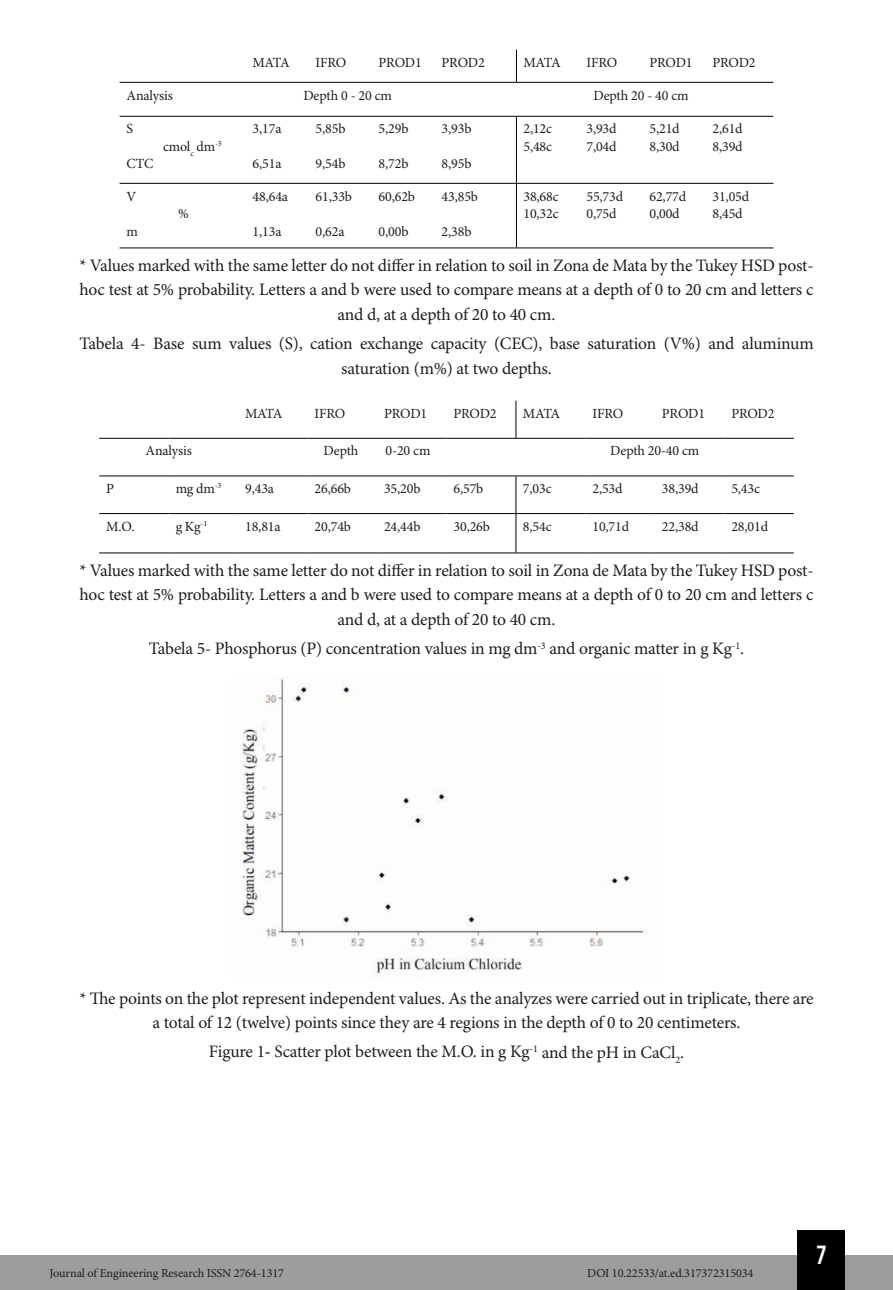
<style>
.page{position:relative;width:893px;height:1290px;background:#fff}
.page>*{position:absolute;margin:0;border:0;box-sizing:border-box;transform-origin:0 0}
.t1{font:26.25px "Bebas Kai";color:#fff}
.t2{font:17.5px/24.5px "Minion Pro";letter-spacing:-.01em;color:#1d1d1b;text-align:center}
.t3{font:14px "Minion Pro";letter-spacing:-.01em;color:#1d1d1b}
.t4{font:12.25px "Minion Pro";letter-spacing:-.01em;color:#1d1d1b}
.s1{font-weight:700}
</style>
<div class="page">
<div style="left:0;top:1255px;width:893px;height:35px;background:#9d9d9d"></div>
<div style="left:797px;top:1230px;width:48px;height:60px;background:#000"></div>
<hr style="left:516px;top:50px;width:1px;height:32px;background:#020203">
<hr style="left:120px;top:82px;width:396px;height:1px;background:#020203">
<hr style="left:516px;top:82px;width:257px;height:1px;background:#020203">
<hr style="left:120px;top:116px;width:396px;height:1px;background:#020203">
<hr style="left:516px;top:116px;width:257px;height:1px;background:#020203">
<hr style="left:516px;top:117px;width:1px;height:66px;background:#020203">
<hr style="left:120px;top:183px;width:396px;height:1px;background:#020203">
<hr style="left:516px;top:183px;width:257px;height:1px;background:#020203">
<hr style="left:516px;top:184px;width:1px;height:63px;background:#020203">
<hr style="left:120px;top:247px;width:396px;height:1px;background:#020203">
<hr style="left:516px;top:247px;width:257px;height:1px;background:#020203">
<hr style="left:99px;top:438px;width:70px;height:1px;background:#020203">
<hr style="left:169px;top:438px;width:69px;height:1px;background:#020203">
<hr style="left:238px;top:438px;width:70px;height:1px;background:#020203">
<hr style="left:308px;top:438px;width:69px;height:1px;background:#020203">
<hr style="left:377px;top:438px;width:69px;height:1px;background:#020203">
<hr style="left:446px;top:438px;width:70px;height:1px;background:#020203">
<hr style="left:516px;top:438px;width:69px;height:1px;background:#020203">
<hr style="left:585px;top:438px;width:70px;height:1px;background:#020203">
<hr style="left:655px;top:438px;width:69px;height:1px;background:#020203">
<hr style="left:724px;top:438px;width:70px;height:1px;background:#020203">
<hr style="left:99px;top:475px;width:70px;height:1px;background:#020203">
<hr style="left:169px;top:475px;width:69px;height:1px;background:#020203">
<hr style="left:238px;top:475px;width:70px;height:1px;background:#020203">
<hr style="left:308px;top:475px;width:69px;height:1px;background:#020203">
<hr style="left:377px;top:475px;width:69px;height:1px;background:#020203">
<hr style="left:446px;top:475px;width:70px;height:1px;background:#020203">
<hr style="left:516px;top:475px;width:69px;height:1px;background:#020203">
<hr style="left:585px;top:475px;width:70px;height:1px;background:#020203">
<hr style="left:655px;top:475px;width:69px;height:1px;background:#020203">
<hr style="left:724px;top:475px;width:70px;height:1px;background:#020203">
<hr style="left:99px;top:513px;width:70px;height:1px;background:#020203">
<hr style="left:169px;top:513px;width:69px;height:1px;background:#020203">
<hr style="left:238px;top:513px;width:70px;height:1px;background:#020203">
<hr style="left:308px;top:513px;width:69px;height:1px;background:#020203">
<hr style="left:377px;top:513px;width:69px;height:1px;background:#020203">
<hr style="left:516px;top:513px;width:69px;height:1px;background:#020203">
<hr style="left:585px;top:513px;width:70px;height:1px;background:#020203">
<hr style="left:655px;top:513px;width:69px;height:1px;background:#020203">
<hr style="left:724px;top:513px;width:70px;height:1px;background:#020203">
<hr style="left:99px;top:552px;width:70px;height:1px;background:#020203">
<hr style="left:169px;top:552px;width:69px;height:1px;background:#020203">
<hr style="left:238px;top:552px;width:70px;height:1px;background:#020203">
<hr style="left:308px;top:552px;width:69px;height:1px;background:#020203">
<hr style="left:377px;top:552px;width:69px;height:1px;background:#020203">
<hr style="left:516px;top:552px;width:69px;height:1px;background:#020203">
<hr style="left:585px;top:552px;width:70px;height:1px;background:#020203">
<hr style="left:655px;top:552px;width:69px;height:1px;background:#020203">
<hr style="left:724px;top:552px;width:70px;height:1px;background:#020203">
<hr style="left:515px;top:476px;width:1px;height:37px;background:#020203">
<hr style="left:446px;top:513px;width:70px;height:1px;background:#020203">
<hr style="left:515px;top:514px;width:1px;height:38px;background:#020203">
<hr style="left:446px;top:552px;width:70px;height:1px;background:#020203">
<hr style="left:515px;top:401px;width:1px;height:37px;background:#020203">
<img style="left:242px;top:678px;width:405px;height:298px">
<p class="t3" style="left:253px;top:54px;width:39px">MATA</p>
<p class="t3" style="left:316px;top:54px;width:32px">IFRO</p>
<p class="t3" style="left:379px;top:54px;width:45px">PROD1</p>
<p class="t3" style="left:442px;top:54px;width:45px">PROD2</p>
<p class="t3" style="left:523px;top:54px;width:39px">MATA</p>
<p class="t3" style="left:586px;top:54px;width:32px">IFRO</p>
<p class="t3" style="left:649px;top:54px;width:45px">PROD1</p>
<p class="t3" style="left:712px;top:54px;width:45px">PROD2</p>
<p class="t3" style="left:127px;top:87px;width:48px">Analysis</p>
<p class="t3" style="left:303px;top:87px;width:90px">Depth 0 - 20 cm</p>
<p class="t3" style="left:593px;top:87px;width:97px">Depth 20 - 40 cm</p>
<p class="t3" style="left:127px;top:121px;width:8px">S</p>
<p class="t3" style="left:253px;top:121px;width:30px">3,17a</p>
<p class="t3" style="left:316px;top:121px;width:31px">5,85b</p>
<p class="t3" style="left:379px;top:121px;width:31px">5,29b</p>
<p class="t3" style="left:442px;top:121px;width:31px">3,93b</p>
<p class="t3" style="left:163px;top:138px;width:60px">cmol<sub>c</sub> dm<sup>-3</sup></p>
<p class="t3" style="left:127px;top:156px;width:28px">CTC</p>
<p class="t3" style="left:253px;top:156px;width:30px">6,51a</p>
<p class="t3" style="left:316px;top:156px;width:31px">9,54b</p>
<p class="t3" style="left:379px;top:156px;width:31px">8,72b</p>
<p class="t3" style="left:442px;top:156px;width:31px">8,95b</p>
<p class="t3" style="left:523px;top:121px;width:30px">2,12c</p>
<p class="t3" style="left:586px;top:121px;width:32px">3,93d</p>
<p class="t3" style="left:649px;top:121px;width:32px">5,21d</p>
<p class="t3" style="left:712px;top:121px;width:32px">2,61d</p>
<p class="t3" style="left:523px;top:138px;width:30px">5,48c</p>
<p class="t3" style="left:586px;top:138px;width:32px">7,04d</p>
<p class="t3" style="left:649px;top:138px;width:32px">8,30d</p>
<p class="t3" style="left:712px;top:138px;width:32px">8,39d</p>
<p class="t3" style="left:523px;top:188px;width:37px">38,68c</p>
<p class="t3" style="left:586px;top:188px;width:38px">55,73d</p>
<p class="t3" style="left:649px;top:188px;width:38px">62,77d</p>
<p class="t3" style="left:712px;top:188px;width:38px">31,05d</p>
<p class="t3" style="left:523px;top:205px;width:37px">10,32c</p>
<p class="t3" style="left:586px;top:205px;width:32px">0,75d</p>
<p class="t3" style="left:649px;top:205px;width:32px">0,00d</p>
<p class="t3" style="left:712px;top:205px;width:32px">8,45d</p>
<p class="t2" style="left:79px;top:254px;width:736px">* Values marked with the same letter do not differ in relation to soil in Zona de Mata by the Tukey HSD post&shy;hoc test at 5% probability. Letters a and b were used to compare means at a depth of 0 to 20 cm and letters c and d, at a depth of 20 to 40 cm.</p>
<p class="t2" style="left:79px;top:332px;width:736px">Tabela 4- Base sum values (S), cation exchange capacity (CEC), base saturation (V%) and aluminum saturation (m%) at two depths.</p>
<p class="t3" style="left:245px;top:405px;width:39px">MATA</p>
<p class="t3" style="left:315px;top:405px;width:32px">IFRO</p>
<p class="t3" style="left:384px;top:405px;width:45px">PROD1</p>
<p class="t3" style="left:453px;top:405px;width:45px">PROD2</p>
<p class="t3" style="left:523px;top:405px;width:39px">MATA</p>
<p class="t3" style="left:592px;top:405px;width:32px">IFRO</p>
<p class="t3" style="left:662px;top:405px;width:45px">PROD1</p>
<p class="t3" style="left:731px;top:405px;width:45px">PROD2</p>
<p class="t3" style="left:146px;top:443px;width:48px">Analysis</p>
<p class="t3" style="left:324px;top:443px;width:36px">Depth</p>
<p class="t3" style="left:386px;top:443px;width:46px">0-20 cm</p>
<p class="t3" style="left:610px;top:443px;width:91px">Depth 20-40 cm</p>
<p class="t3" style="left:106px;top:480px;width:9px">P</p>
<p class="t3" style="left:176px;top:480px;width:47px">mg dm<sup>-3</sup></p>
<p class="t3" style="left:245px;top:480px;width:30px">9,43a</p>
<p class="t3" style="left:315px;top:480px;width:38px">26,66b</p>
<p class="t3" style="left:384px;top:480px;width:38px">35,20b</p>
<p class="t3" style="left:453px;top:480px;width:31px">6,57b</p>
<p class="t3" style="left:523px;top:480px;width:30px">7,03c</p>
<p class="t3" style="left:592px;top:480px;width:32px">2,53d</p>
<p class="t3" style="left:662px;top:480px;width:38px">38,39d</p>
<p class="t3" style="left:731px;top:480px;width:30px">5,43c</p>
<p class="t3" style="left:106px;top:518px;width:30px">M.O.</p>
<p class="t3" style="left:176px;top:518px;width:33px">g Kg<sup>-1</sup></p>
<p class="t3" style="left:245px;top:518px;width:37px">18,81a</p>
<p class="t3" style="left:315px;top:518px;width:38px">20,74b</p>
<p class="t3" style="left:384px;top:518px;width:38px">24,44b</p>
<p class="t3" style="left:453px;top:518px;width:38px">30,26b</p>
<p class="t3" style="left:523px;top:518px;width:30px">8,54c</p>
<p class="t3" style="left:592px;top:518px;width:38px">10,71d</p>
<p class="t3" style="left:662px;top:518px;width:38px">22,38d</p>
<p class="t3" style="left:731px;top:518px;width:38px">28,01d</p>
<p class="t2" style="left:79px;top:559px;width:736px">* Values marked with the same letter do not differ in relation to soil in Zona de Mata by the Tukey HSD post&shy;hoc test at 5% probability. Letters a and b were used to compare means at a depth of 0 to 20 cm and letters c and d, at a depth of 20 to 40 cm.</p>
<p class="t2" style="left:149px;top:637px;width:597px">Tabela 5- Phosphorus (P) concentration values in mg dm<sup>-3</sup> and organic matter in g Kg<sup>-1</sup>.</p>
<p class="t3" style="left:127px;top:188px;width:11px">V</p>
<p class="t3" style="left:253px;top:188px;width:37px">48,64a</p>
<p class="t3" style="left:316px;top:188px;width:38px">61,33b</p>
<p class="t3" style="left:379px;top:188px;width:38px">60,62b</p>
<p class="t3" style="left:442px;top:188px;width:38px">43,85b</p>
<p class="t3" style="left:178px;top:205px;width:12px">%</p>
<p class="t3" style="left:127px;top:223px;width:13px">m</p>
<p class="t3" style="left:253px;top:223px;width:30px">1,13a</p>
<p class="t3" style="left:316px;top:223px;width:30px">0,62a</p>
<p class="t3" style="left:379px;top:223px;width:31px">0,00b</p>
<p class="t3" style="left:442px;top:223px;width:31px">2,38b</p>
<p class="t2" style="left:79px;top:986px;width:736px">* The points on the plot represent independent values. As the analyzes were carried out in triplicate, there are a total of 12 (twelve) points since they are 4 regions in the depth of 0 to 20 centimeters.</p>
<p class="t2" style="left:209px;top:1040px;width:477px">Figure 1<span class="s1">-</span> Scatter plot between the M.O. in g Kg<sup>-1</sup> and the pH in CaCl<sub>2</sub>.</p>
<p class="t4" style="left:50px;top:1266px;width:236px">Journal of Engineering Research ISSN 2764-1317</p>
<p class="t4" style="left:587px;top:1266px;width:168px">DOI 10.22533/at.ed.317372315034</p>
<h1 class="t1" style="left:817px;top:1241px;width:11px">7</h1>
</div>
